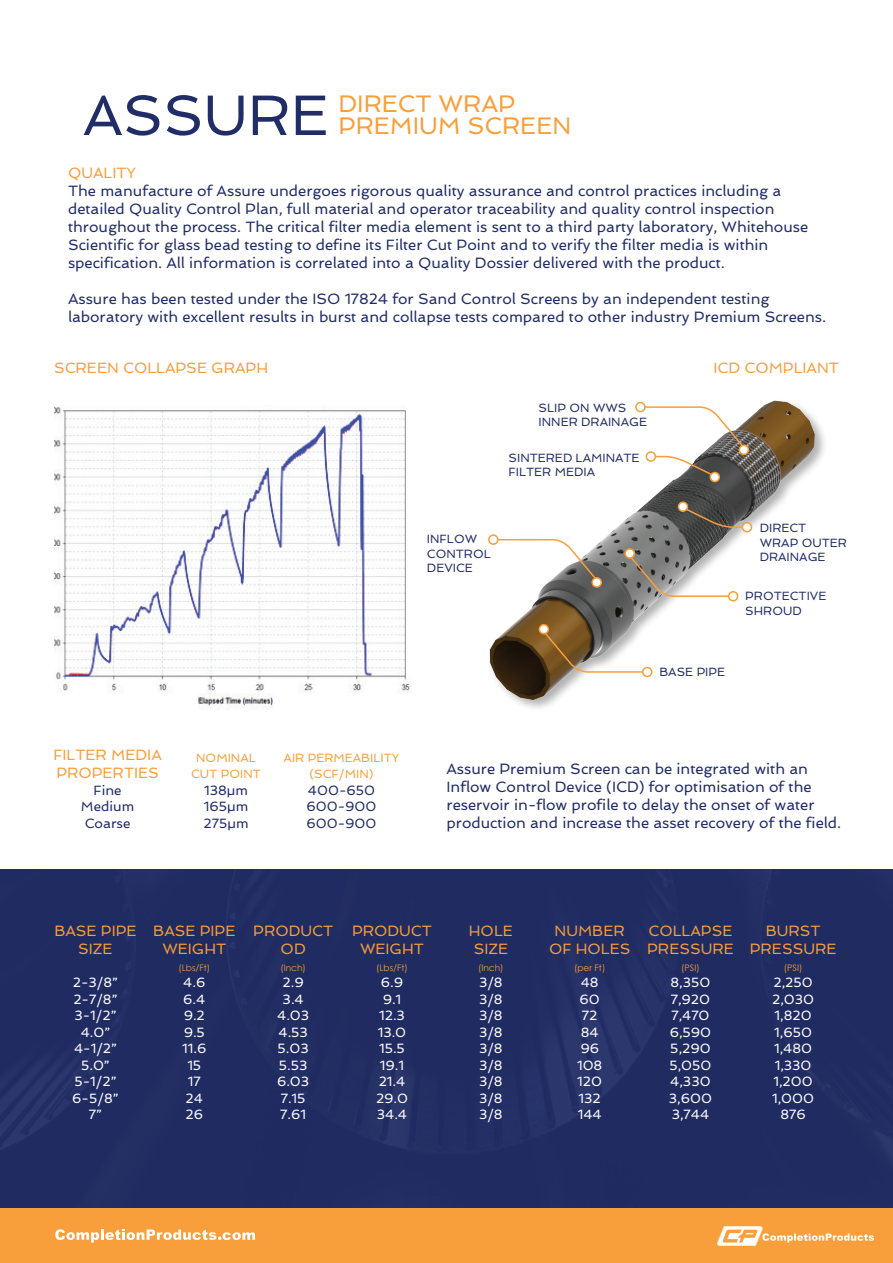
<style>
.page{position:relative;width:893px;height:1263px;background:#fff}
.page>*{position:absolute;margin:0;border:0;box-sizing:border-box;transform-origin:0 0}
.t1{font:57px "Spinnaker";color:#212d66}
.t2{font:24px/22.5px "Spinnaker";color:#f89e3a}
.t3{font:15px/18px "Spinnaker";color:#212d66}
.t4{font:15px/18px "Spinnaker";color:#f89e3a;text-align:center}
.t5{font:13.5px/16.5px "Spinnaker";color:#fff;text-align:center}
.t6{font:13.5px/16.5px "Spinnaker";color:#212d66;text-align:justify}
.t7{font:12px/14.4px "Spinnaker";color:#212d66}
.t8{font:12px/16.5px "Spinnaker";color:#f89e3a;text-align:center}
.t9{font:9px "Century Gothic";color:#f89e3a}
</style>
<div class="page">
<div style="left:0;top:870px;width:893px;height:339px;background:#212d66"></div>
<div style="left:0;top:1209px;width:893px;height:54px;background:#f89e3a"></div>
<img style="left:717px;top:1226px;width:156px;height:20px">
<svg style="left:55px;top:1229px;width:200px;height:13px"></svg>
<img style="left:54px;top:406px;width:358px;height:304px">
<img style="left:488px;top:400px;width:337px;height:309px">
<svg style="left:542px;top:630px;width:107px;height:43px"></svg>
<div style="left:643px;top:667px;width:9px;height:9px;background:#fff;border-radius:50%"></div>
<div style="left:642px;top:667px;width:10px;height:10px;border:2px solid #f89e3a;border-radius:50%"></div>
<div style="left:539px;top:625px;width:9px;height:9px;background:#fff;border-radius:50%"></div>
<div style="left:539px;top:624px;width:10px;height:10px;border:2px solid #f89e3a;border-radius:50%"></div>
<svg style="left:628px;top:554px;width:107px;height:44px"></svg>
<div style="left:729px;top:592px;width:9px;height:9px;background:#fff;border-radius:50%"></div>
<div style="left:728px;top:591px;width:10px;height:10px;border:2px solid #f89e3a;border-radius:50%"></div>
<div style="left:625px;top:549px;width:9px;height:9px;background:#fff;border-radius:50%"></div>
<div style="left:624px;top:548px;width:11px;height:11px;border:2px solid #f89e3a;border-radius:50%"></div>
<svg style="left:683px;top:507px;width:65px;height:22px"></svg>
<div style="left:742px;top:523px;width:9px;height:9px;background:#fff;border-radius:50%"></div>
<div style="left:742px;top:522px;width:10px;height:10px;border:2px solid #f89e3a;border-radius:50%"></div>
<div style="left:678px;top:502px;width:9px;height:9px;background:#fff;border-radius:50%"></div>
<div style="left:678px;top:501px;width:10px;height:11px;border:2px solid #f89e3a;border-radius:50%"></div>
<svg style="left:492px;top:538px;width:106px;height:43px"></svg>
<div style="left:489px;top:535px;width:9px;height:9px;background:#fff;border-radius:50%"></div>
<div style="left:488px;top:534px;width:11px;height:11px;border:2px solid #f89e3a;border-radius:50%"></div>
<div style="left:592px;top:578px;width:9px;height:9px;background:#fff;border-radius:50%"></div>
<div style="left:591px;top:577px;width:11px;height:11px;border:2px solid #f89e3a;border-radius:50%"></div>
<svg style="left:639px;top:406px;width:106px;height:43px"></svg>
<div style="left:636px;top:403px;width:9px;height:9px;background:#fff;border-radius:50%"></div>
<div style="left:635px;top:402px;width:11px;height:10px;border:2px solid #f89e3a;border-radius:50%"></div>
<div style="left:739px;top:445px;width:9px;height:9px;background:#fff;border-radius:50%"></div>
<div style="left:739px;top:445px;width:10px;height:10px;border:2px solid #f89e3a;border-radius:50%"></div>
<svg style="left:649px;top:455px;width:65px;height:22px"></svg>
<div style="left:646px;top:452px;width:9px;height:9px;background:#fff;border-radius:50%"></div>
<div style="left:646px;top:451px;width:10px;height:11px;border:2px solid #f89e3a;border-radius:50%"></div>
<div style="left:710px;top:472px;width:9px;height:9px;background:#fff;border-radius:50%"></div>
<div style="left:710px;top:472px;width:10px;height:10px;border:2px solid #f89e3a;border-radius:50%"></div>
<h1 class="t1" style="left:83px;top:82px;width:247px">ASSURE</h1>
<h2 class="t2" style="left:338px;top:92px;width:234px">DIRECT WRAP<br>PREMIUM SCREEN</h2>
<p class="t4" style="left:68px;top:164px;width:69px">QUALITY</p>
<p class="t3" style="left:68px;top:182px;width:742px">The manufacture of Assure undergoes rigorous quality assurance and control practices including a detailed Quality Control Plan, full material and operator traceability and quality control inspection throughout the process. The critical filter media element is sent to a third party laboratory, Whitehouse Scientific for glass bead testing to define its Filter Cut Point and to verify the filter media is within specification. All information is correlated into a Quality Dossier delivered with the product.</p>
<p class="t3" style="left:68px;top:290px;width:759px">Assure has been tested under the ISO 17824 for Sand Control Screens by an independent testing laboratory with excellent results in burst and collapse tests compared to other industry Premium Screens.</p>
<p class="t4" style="left:54px;top:358px;width:216px">SCREEN COLLAPSE GRAPH</p>
<p class="t4" style="left:713px;top:358px;width:127px">ICD COMPLIANT</p>
<p class="t7" style="left:539px;top:400px;width:110px">SLIP ON WWS<br>INNER DRAINAGE</p>
<p class="t7" style="left:509px;top:450px;width:133px">SINTERED LAMINATE<br>FILTER MEDIA</p>
<p class="t7" style="left:427px;top:532px;width:65px">INFLOW<br>CONTROL<br>DEVICE</p>
<p class="t7" style="left:760px;top:521px;width:89px">DIRECT<br>WRAP OUTER<br>DRAINAGE</p>
<p class="t4" style="left:53px;top:746px;width:110px;text-align:left">FILTER MEDIA<br>PROPERTIES</p>
<p class="t6" style="left:81px;top:781px;width:55px;text-align:center">Fine<br>Medium<br>Coarse</p>
<p class="t8" style="left:191px;top:749px;width:71px">NOMINAL<br>CUT POINT</p>
<p class="t6" style="left:203px;top:781px;width:47px">138µm 165µm 275µm</p>
<p class="t8" style="left:284px;top:749px;width:117px">AIR PERMEABILITY (SCF/MIN)</p>
<p class="t6" style="left:306px;top:781px;width:72px">400-650<br>600-900<br>600-900</p>
<p class="t7" style="left:659px;top:665px;width:67px">BASE PIPE</p>
<p class="t7" style="left:745px;top:589px;width:83px">PROTECTIVE<br>SHROUD</p>
<p class="t3" style="left:446px;top:759px;width:396px">Assure Premium Screen can be integrated with an Inflow Control Device (ICD) for optimisation of the reservoir in-flow profile to delay the onset of water production and increase the asset recovery of the field.</p>
<p class="t4" style="left:54px;top:922px;width:84px">BASE PIPE<br>SIZE</p>
<p class="t5" style="left:72px;top:974px;width:48px">2-3/8”<br>2-7/8”<br>3-1/2”<br>4.0”<br>4-1/2”<br>5.0”<br>5-1/2”<br>6-5/8”<br>7”</p>
<p class="t4" style="left:153px;top:922px;width:84px">BASE PIPE<br>WEIGHT</p>
<p class="t9" style="left:178px;top:962px;width:33px">(Lbs/Ft)</p>
<p class="t5" style="left:182px;top:974px;width:26px">4.6<br>6.4<br>9.2<br>9.5<br>11.6<br>15<br>17<br>24<br>26</p>
<p class="t4" style="left:253px;top:922px;width:81px">PRODUCT<br>OD</p>
<p class="t9" style="left:280px;top:962px;width:27px">(Inch)</p>
<p class="t5" style="left:277px;top:974px;width:34px">2.9<br>3.4<br>4.03<br>4.53<br>5.03<br>5.53<br>6.03<br>7.15<br>7.61</p>
<p class="t4" style="left:352px;top:922px;width:81px">PRODUCT<br>WEIGHT</p>
<p class="t9" style="left:376px;top:962px;width:33px">(Lbs/Ft)</p>
<p class="t5" style="left:376px;top:974px;width:34px">6.9<br>9.1<br>12.3<br>13.0<br>15.5<br>19.1<br>21.4<br>29.0<br>34.4</p>
<p class="t4" style="left:469px;top:922px;width:46px">HOLE<br>SIZE</p>
<p class="t9" style="left:478px;top:962px;width:27px">(Inch)</p>
<p class="t5" style="left:479px;top:974px;width:25px;text-align:justify">3/8<br>3/8<br>3/8<br>3/8<br>3/8<br>3/8<br>3/8<br>3/8<br>3/8</p>
<p class="t4" style="left:549px;top:922px;width:83px">NUMBER<br>OF HOLES</p>
<p class="t9" style="left:574px;top:962px;width:33px">(per Ft)</p>
<p class="t5" style="left:577px;top:974px;width:27px">48<br>60<br>72<br>84<br>96<br>108<br>120<br>132<br>144</p>
<p class="t4" style="left:647px;top:922px;width:88px;text-align:left">COLLAPSE<br>PRESSURE</p>
<p class="t9" style="left:681px;top:962px;width:20px">(PSI)</p>
<p class="t5" style="left:669px;top:974px;width:45px;text-align:left">8,350<br>7,920<br>7,470<br>6,590<br>5,290<br>5,050<br>4,330<br>3,600<br>3,744</p>
<p class="t4" style="left:750px;top:922px;width:88px">BURST<br>PRESSURE</p>
<p class="t9" style="left:784px;top:962px;width:20px">(PSI)</p>
<p class="t5" style="left:772px;top:974px;width:43px">2,250<br>2,030<br>1,820<br>1,650<br>1,480<br>1,330<br>1,200<br>1,000<br>876</p>
</div>
